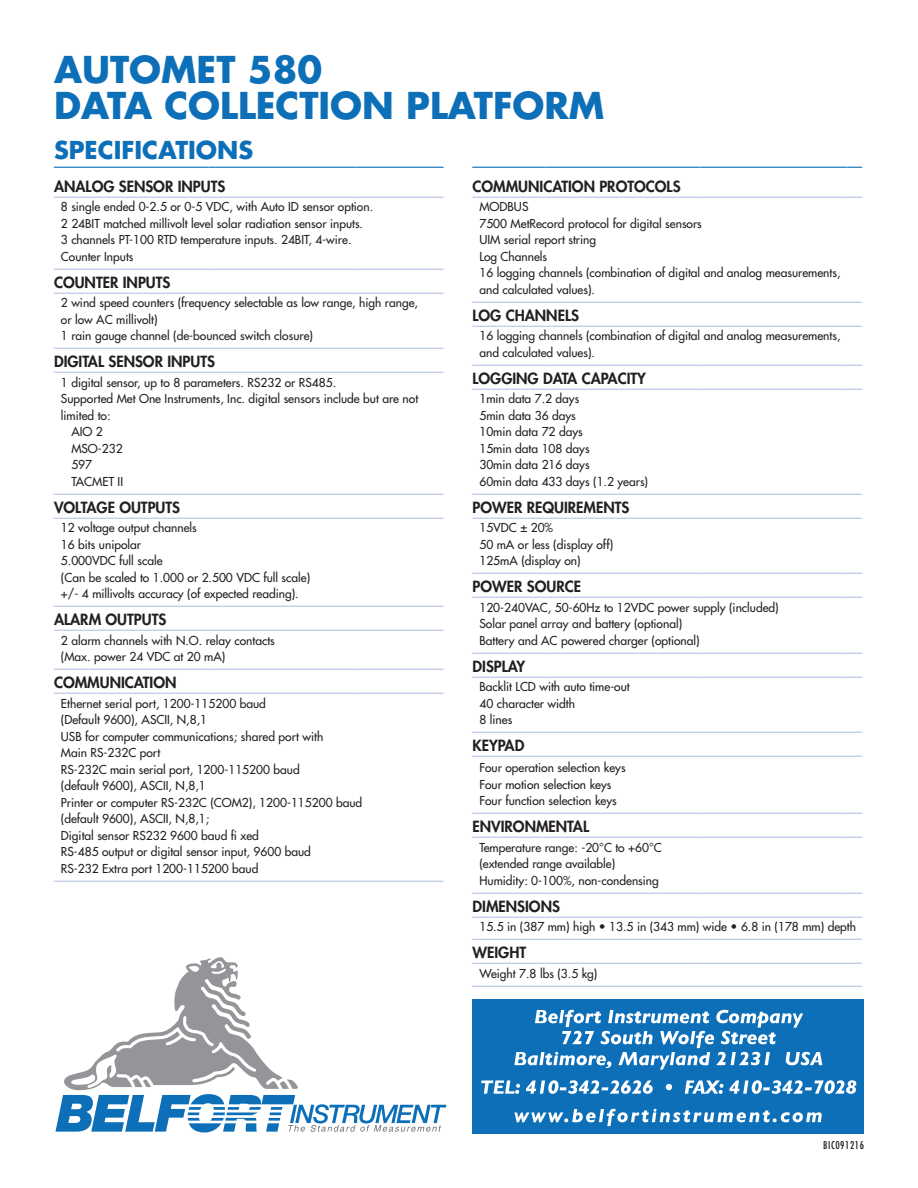
<style>
.page{position:relative;width:918px;height:1188px;background:#fff}
.page>*{position:absolute;margin:0;border:0;box-sizing:border-box;transform-origin:0 0}
.t1{font:700 36px/36px "Futura";color:#0c6fb8}
.t2{font:700 24px "Futura";color:#0c6fb8}
.t3{font:15px/24px "Futura";color:#b6c5e4}
.t4{font:800 15px "Futura";color:#231f20}
.t5{font:15px "Futura";color:#0c6fb8}
.t6{font:12px/16.5px "Futura";color:#231f20}
.t7{font:condensed 10.5px "Futura";letter-spacing:.05em;color:#231f20}
</style>
<div class="page">
<div style="left:472px;top:999px;width:392px;height:135px;background:#0c6fb8"></div>
<svg style="left:514px;top:1109px;width:308px;height:17px"></svg>
<svg style="left:481px;top:1080px;width:375px;height:14px"></svg>
<svg style="left:514px;top:1010px;width:308px;height:60px"></svg>
<svg style="left:56px;top:957px;width:390px;height:176px"></svg>
<h1 class="t1" style="left:54px;top:50px;width:550px">AUTOMET 580<br>DATA COLLECTION PLATFORM</h1>
<h2 class="t2" style="left:85px;top:133px;width:170px">ECIFICATIONS</h2>
<p class="t4" style="left:54px;top:176px;width:172px">ANALOG SENSOR INPUTS</p>
<p class="t3" style="left:54px;top:177px;width:391px">_____________________________________________________</p>
<p class="t6" style="left:61px;top:198px;width:314px">8 single ended 0-2.5 or 0-5 VDC, with Auto ID sensor option.<br>2 24BIT matched millivolt level solar radiation sensor inputs.<br>3 channels PT-100 RTD temperature inputs. 24BIT, 4-wire.<br>Counter Inputs</p>
<p class="t3" style="left:54px;top:249px;width:391px">_____________________________________________________</p>
<p class="t4" style="left:54px;top:272px;width:117px">COUNTER INPUTS</p>
<p class="t3" style="left:54px;top:273px;width:391px">_____________________________________________________</p>
<p class="t6" style="left:61px;top:294px;width:359px">2 wind speed counters (frequency selectable as low range, high range, or low AC millivolt)<br>1 rain gauge channel (de-bounced switch closure)</p>
<p class="t3" style="left:54px;top:329px;width:391px">_____________________________________________________<br><sup>D</sup>_____________________________________________________</p>
<p class="t5" style="left:54px;top:149px;width:391px"><sup>SP</sup>_____________________________________________________</p>
<p class="t4" style="left:64px;top:352px;width:152px">IGITAL SENSOR INPUTS</p>
<p class="t6" style="left:61px;top:374px;width:277px">1 digital sensor, up to 8 parameters. RS232 or RS485.</p>
<p class="t6" style="left:61px;top:390px;width:359px">Supported Met One Instruments, Inc. digital sensors include but are not</p>
<p class="t6" style="left:61px;top:407px;width:51px">limited to:</p>
<p class="t6" style="left:71px;top:423px;width:33px">AIO 2</p>
<p class="t6" style="left:71px;top:440px;width:53px">MSO-232</p>
<p class="t6" style="left:71px;top:456px;width:22px">597</p>
<p class="t6" style="left:71px;top:473px;width:53px">TACMET II</p>
<p class="t3" style="left:54px;top:474px;width:391px">_____________________________________________________</p>
<p class="t4" style="left:54px;top:497px;width:127px">VOLTAGE OUTPUTS</p>
<p class="t3" style="left:54px;top:498px;width:391px">_____________________________________________________</p>
<p class="t6" style="left:61px;top:519px;width:251px">12 voltage output channels<br>16 bits unipolar<br>5.000VDC full scale<br>(Can be scaled to 1.000 or 2.500 VDC full scale) +/- 4 millivolts accuracy (of expected reading).</p>
<p class="t3" style="left:54px;top:587px;width:391px">_____________________________________________________</p>
<p class="t4" style="left:54px;top:610px;width:113px">ALARM OUTPUTS</p>
<p class="t3" style="left:54px;top:611px;width:391px">_____________________________________________________</p>
<p class="t6" style="left:61px;top:632px;width:215px">2 alarm channels with N.O. relay contacts (Max. power 24 VDC at 20 mA)</p>
<p class="t3" style="left:54px;top:650px;width:391px">_____________________________________________________</p>
<p class="t4" style="left:54px;top:673px;width:124px">COMMUNICATION</p>
<p class="t3" style="left:54px;top:674px;width:391px">_____________________________________________________</p>
<p class="t6" style="left:61px;top:695px;width:303px">Ethernet serial port, 1200-115200 baud<br>(Default 9600), ASCII, N,8,1<br>USB for computer communications; shared port with<br>Main RS-232C port<br>RS-232C main serial port, 1200-115200 baud<br>(default 9600), ASCII, N,8,1<br>Printer or computer RS-232C (COM2), 1200-115200 baud (default 9600), ASCII, N,8,1;<br>Digital sensor RS232 9600 baud fi xed<br>RS-485 output or digital sensor input, 9600 baud<br>RS-232 Extra port 1200-115200 baud</p>
<p class="t3" style="left:54px;top:861px;width:391px">_____________________________________________________</p>
<p class="t5" style="left:472px;top:149px;width:391px">_____________________________________________________</p>
<p class="t4" style="left:472px;top:176px;width:209px">COMMUNICATION PROTOCOLS</p>
<p class="t3" style="left:472px;top:177px;width:391px">_____________________________________________________</p>
<p class="t6" style="left:479px;top:198px;width:363px">MODBUS<br>7500 MetRecord protocol for digital sensors<br>UIM serial report string<br>Log Channels<br>16 logging channels (combination of digital and analog measurements, and calculated values).</p>
<p class="t3" style="left:472px;top:282px;width:391px">_____________________________________________________<br><sup>L</sup>_____________________________________________________</p>
<p class="t4" style="left:479px;top:305px;width:101px">OG CHANNELS</p>
<p class="t6" style="left:479px;top:327px;width:363px">16 logging channels (combination of digital and analog measurements, and calculated values).</p>
<p class="t3" style="left:472px;top:345px;width:391px">_____________________________________________________<br><sup>L</sup>_____________________________________________________</p>
<p class="t4" style="left:479px;top:368px;width:169px">OGGING DATA CAPACITY</p>
<p class="t6" style="left:479px;top:390px;width:170px">1min data 7.2 days<br>5min data 36 days<br>10min data 72 days<br>15min data 108 days<br>30min data 216 days<br>60min data 433 days (1.2 years)</p>
<p class="t3" style="left:472px;top:474px;width:391px">_____________________________________________________<br><sup>P</sup>_____________________________________________________</p>
<p class="t4" style="left:480px;top:497px;width:150px">OWER REQUIREMENTS</p>
<p class="t6" style="left:479px;top:519px;width:135px">15VDC ± 20%<br>50 mA or less (display off)<br>125mA (display on)</p>
<p class="t3" style="left:472px;top:554px;width:391px">_____________________________________________________<br><sup>P</sup>_____________________________________________________</p>
<p class="t4" style="left:480px;top:577px;width:102px">OWER SOURCE</p>
<p class="t6" style="left:479px;top:599px;width:301px">120-240VAC, 50-60Hz to 12VDC power supply (included)<br>Solar panel array and battery (optional)<br>Battery and AC powered charger (optional)</p>
<p class="t3" style="left:472px;top:633px;width:391px">_____________________________________________________<br><sup>D</sup>_____________________________________________________</p>
<p class="t4" style="left:482px;top:656px;width:45px">IS PLAY</p>
<p class="t6" style="left:479px;top:678px;width:152px">Backlit LCD with auto time-out<br>40 character width<br>8 lines</p>
<p class="t3" style="left:472px;top:713px;width:391px">_____________________________________________________</p>
<p class="t4" style="left:472px;top:736px;width:43px">KEYPAD</p>
<p class="t3" style="left:472px;top:737px;width:391px">_____________________________________________________</p>
<p class="t6" style="left:479px;top:759px;width:148px">Four operation selection keys<br>Four motion selection keys<br>Four function selection keys</p>
<p class="t3" style="left:472px;top:794px;width:391px">_____________________________________________________<br><sup>E</sup>_____________________________________________________</p>
<p class="t4" style="left:480px;top:817px;width:111px">NVI RONMENTAL</p>
<p class="t6" style="left:479px;top:839px;width:184px">Temperature range: -20°C to +60°C (extended range available)<br>Humidity: 0-100%, non-condensing</p>
<p class="t3" style="left:472px;top:873px;width:391px">_____________________________________________________<br><sup>D</sup>_____________________________________________________</p>
<p class="t4" style="left:482px;top:896px;width:79px">IMENSIONS</p>
<p class="t6" style="left:479px;top:918px;width:378px">15.5 in (387 mm) high • 13.5 in (343 mm) wide • 6.8 in (178 mm) depth</p>
<p class="t3" style="left:472px;top:920px;width:391px">_____________________________________________________<br><sup>W</sup>_____________________________________________________</p>
<p class="t4" style="left:487px;top:943px;width:41px">EIGHT</p>
<p class="t6" style="left:479px;top:965px;width:120px">Weight 7.8 lbs (3.5 kg)</p>
<p class="t3" style="left:472px;top:966px;width:391px">_____________________________________________________</p>
<p class="t7" style="left:823px;top:1138px;width:42px">BIC091216</p>
</div>
